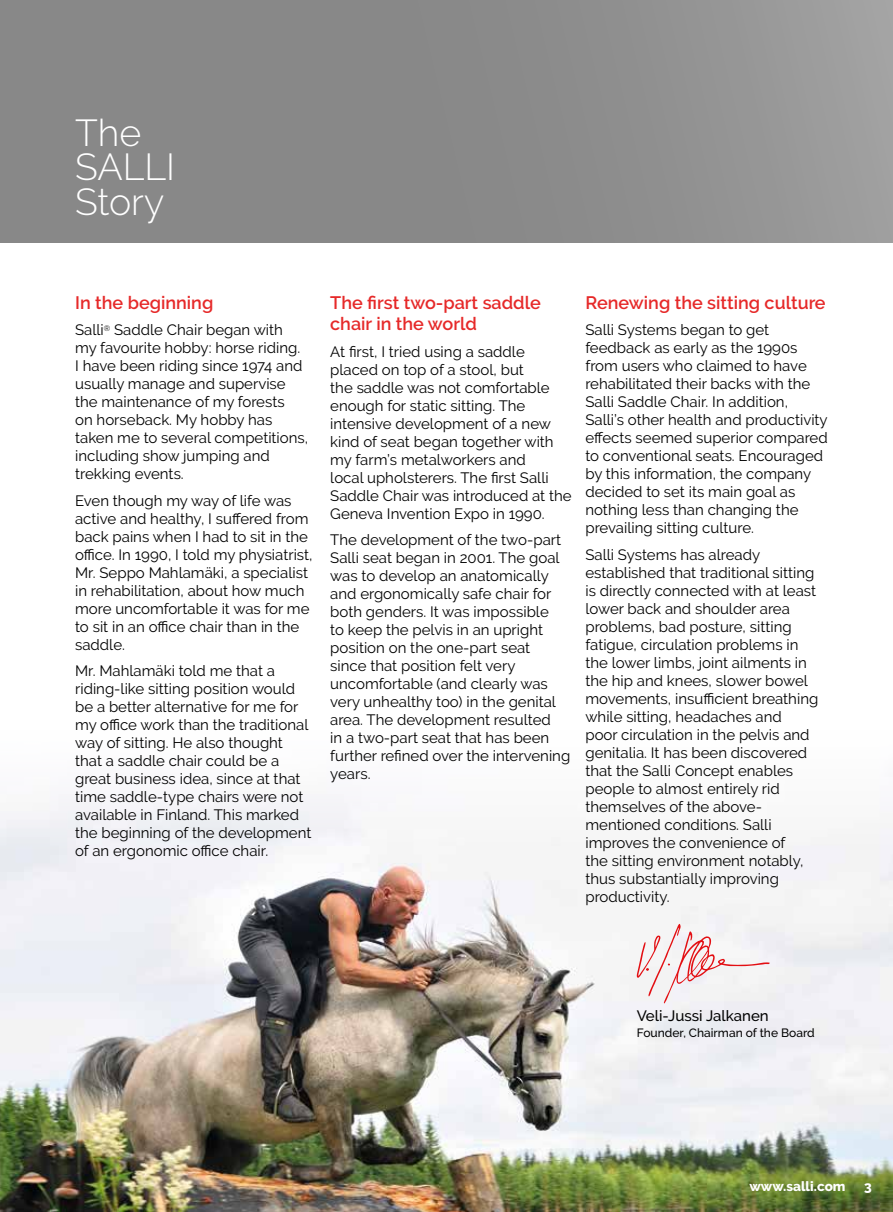
<style>
.page{position:relative;width:893px;height:1212px;background:#fff}
.page>*{position:absolute;margin:0;border:0;box-sizing:border-box;transform-origin:0 0}
.t1{font:300 37.5px/34.5px "Raleway";color:#fff}
.t2{font:600 18px/21.6px "Raleway";color:#e62929}
.t3{font:15px/18px "Raleway";color:#000}
.t4{font:500 15px "Raleway";color:#000}
.t5{font:800 13.5px "Raleway";color:#fff}
.t6{font:500 12px "Raleway";color:#000}
</style>
<div class="page">
<div style="left:0;top:0;width:893px;height:242px;background:linear-gradient(to right,#828282,#989898)"></div>
<img style="left:1px;top:799px;width:892px;height:413px">
<img style="left:0;top:0;width:1px;height:1212px">
<svg style="left:637px;top:924px;width:133px;height:80px"></svg>
<h1 class="t1" style="left:75px;top:115px;width:102px">The<br>SALLI<br>Story</h1>
<p class="t2" style="left:75px;top:292px;width:140px">In the beginning</p>
<p class="t3" style="left:75px;top:321px;width:235px">Salli<sup>®</sup> Saddle Chair began with my favourite hobby: horse riding.<br>I have been riding since 1974 and usually manage and supervise the maintenance of my forests<br>on horseback. My hobby has taken me to several competitions, including show jumping and trekking events.</p>
<p class="t3" style="left:75px;top:491px;width:239px">Even though my way of life was active and healthy, I suffered from back pains when I had to sit in the office. In 1990, I told my physiatrist,<br>Mr. Seppo Mahlamäki, a specialist in rehabilitation, about how much more uncomfortable it was for me to sit in an office chair than in the saddle.</p>
<p class="t3" style="left:75px;top:662px;width:238px">Mr. Mahlamäki told me that a riding-like sitting position would be a better alternative for me for my office work than the traditional way of sitting. He also thought that a saddle chair could be a great business idea, since at that time saddle-type chairs were not available in Finland. This marked the beginning of the development of an ergonomic office chair.</p>
<p class="t2" style="left:330px;top:292px;width:212px">The first two-part saddle chair in the world</p>
<p class="t3" style="left:330px;top:342px;width:243px">At first, I tried using a saddle placed on top of a stool, but<br>the saddle was not comfortable enough for static sitting. The intensive development of a new kind of seat began together with my farm’s metalworkers and<br>local upholsterers. The first Salli<br>Saddle Chair was introduced at the<br>Geneva Invention Expo in 1990.</p>
<p class="t3" style="left:330px;top:531px;width:241px">The development of the two-part<br>Salli seat began in 2001. The goal was to develop an anatomically and ergonomically safe chair for both genders. It was impossible<br>to keep the pelvis in an upright position on the one-part seat since that position felt very uncomfortable (and clearly was very unhealthy too) in the genital area. The development resulted<br>in a two-part seat that has been further refined over the intervening years.</p>
<p class="t2" style="left:585px;top:292px;width:242px">Renewing the sitting culture</p>
<p class="t3" style="left:585px;top:321px;width:244px">Salli Systems began to get feedback as early as the 1990s from users who claimed to have rehabilitated their backs with the<br>Salli Saddle Chair. In addition,<br>Salli’s other health and productivity effects seemed superior compared to conventional seats. Encouraged by this information, the company decided to set its main goal as nothing less than changing the prevailing sitting culture.</p>
<p class="t3" style="left:585px;top:545px;width:234px">Salli Systems has already established that traditional sitting is directly connected with at least lower back and shoulder area problems, bad posture, sitting fatigue, circulation problems in the lower limbs, joint ailments in the hip and knees, slower bowel movements, insufficient breathing while sitting, headaches and<br>poor circulation in the pelvis and genitalia. It has been discovered that the Salli Concept enables people to almost entirely rid themselves of the above&shy;mentioned conditions. Salli improves the convenience of<br>the sitting environment notably, thus substantially improving productivity.</p>
<p class="t4" style="left:637px;top:1007px;width:133px">Veli-Jussi Jalkanen</p>
<p class="t6" style="left:637px;top:1025px;width:180px">Founder, Chairman of the Board</p>
<p class="t5" style="left:749px;top:1178px;width:98px">www.salli.com</p>
<p class="t5" style="left:864px;top:1178px;width:9px">3</p>
</div>
